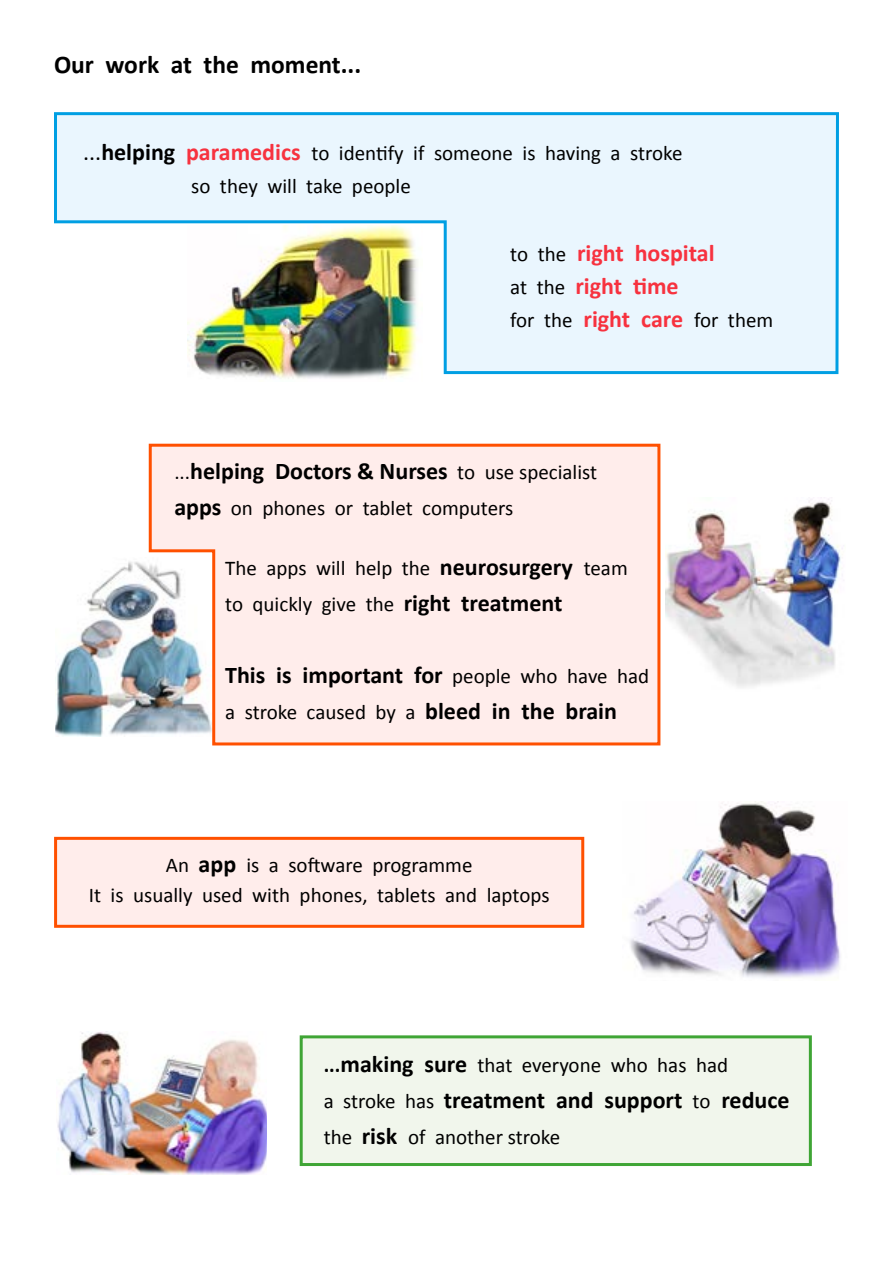
<style>
.page{position:relative;width:893px;height:1263px;background:#fff}
.page>*{position:absolute;margin:0;border:0;box-sizing:border-box;transform-origin:0 0}
.t1{font:700 25.5px "Calibri";color:#000}
.t2{font:700 24px "Calibri";color:#000}
.t3{font:700 24px/33px "Calibri";color:#f7323f}
.t4{font:21px/33px "Calibri";color:#000}
.s1{font-size:24px}
.s2{font-weight:700;font-size:24px}
.s3{font-weight:700;font-size:24px;color:#f7323f}
.s4{font-weight:400;font-size:21px;color:#000}
.s5{font-weight:400;font-size:21px}
.s6{font-weight:700}
</style>
<div class="page">
<img style="left:55px;top:561px;width:92px;height:176px">
<div style="left:54px;top:837px;width:530px;height:91px;background:#ffedeb;border:3px solid #ff5000"></div>
<div style="left:300px;top:1035px;width:512px;height:131px;background:#f1f6ec;border:3px solid #3fa535"></div>
<svg style="left:147px;top:443px;width:514px;height:303px;background:#fae5e2"></svg>
<svg style="left:54px;top:112px;width:785px;height:263px;background:#e4f4fd"></svg>
<img style="left:57px;top:1032px;width:210px;height:142px">
<img style="left:188px;top:225px;width:234px;height:154px">
<img style="left:666px;top:497px;width:177px;height:191px">
<img style="left:630px;top:803px;width:211px;height:175px">
<p class="t1" style="left:54px;top:47px;width:309px">Our work at the moment...</p>
<p class="t4" style="left:191px;top:136px;width:493px;text-indent:-108px"><span class="s1">...</span><span class="s2">helping</span> <span class="s3">paramedics</span> to identify if someone is having a stroke so they will take people</p>
<p class="t3" style="left:510px;top:236px;width:206px"><span class="s4">to the</span> right hospital <span class="s4">at the</span> right time</p>
<p class="t4" style="left:510px;top:303px;width:264px">for the <span class="s3">right care</span> for them</p>
<p class="t2" style="left:174px;top:454px;width:424px"><span class="s5">...</span>helping Doctors &amp; Nurses <span class="s5">to use specialist</span></p>
<p class="t4" style="left:174px;top:491px;width:340px"><span class="s2">apps</span> on phones or tablet computers</p>
<p class="t4" style="left:225px;top:550px;width:404px;line-height:36px">The apps will help the <span class="s2">neurosurgery</span> team to quickly give the <span class="s2">right treatment</span></p>
<p class="t2" style="left:225px;top:658px;width:426px">This is important for <span class="s5">people who have had</span></p>
<p class="t4" style="left:225px;top:695px;width:393px">a stroke caused by a <span class="s2">bleed in the brain</span></p>
<p class="t4" style="left:89px;top:849px;width:462px;line-height:30px;text-align:center">An <span class="s2">app</span> is a software programme<br>It is usually used with phones, tablets and laptops</p>
<p class="t4" style="left:324px;top:1048px;width:406px"><span class="s6">...</span><span class="s2">making sure</span> that everyone who has had</p>
<p class="t2" style="left:324px;top:1083px;width:467px"><span class="s5">a stroke has</span> treatment and support <span class="s5">to</span> reduce</p>
<p class="t4" style="left:324px;top:1120px;width:238px">the <span class="s2">risk</span> of another stroke</p>
</div>
